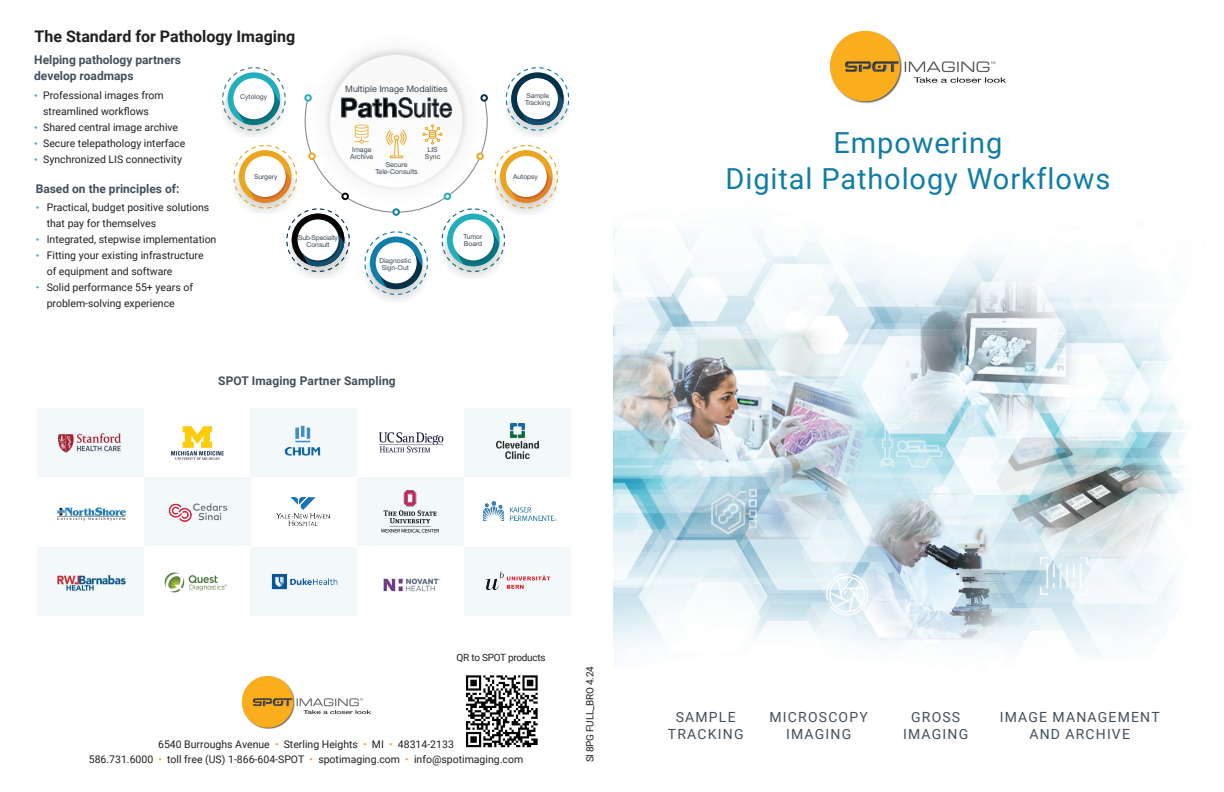
<style>
.page{position:relative;width:1224px;height:792px;background:#fff}
.page>*{position:absolute;margin:0;border:0;box-sizing:border-box;transform-origin:0 0}
.t1{font:29px/36px "Roboto";letter-spacing:.03em;color:#107da6;text-align:center}
.t2{font:26.5px "Helvetica Neue LT Std";color:#040503;scale:.9 1}
.t3{font:700 16px "Roboto";color:#231f20}
.t4{font:14px/16.8px "Roboto";letter-spacing:.085em;color:#42505c;text-align:center}
.t5{font:700 12px/16px "Roboto";color:#42505c}
.t6{font:10.5px/16px "Roboto";color:#231f20}
.t7{font:10px "Roboto";letter-spacing:-.025em;color:#231f20}
.t8{font:8.9px "Helvetica Neue LT Std";color:#3b4651}
.t9{font:7px/7.2px "Helvetica Neue LT Std";color:#3b4651;text-align:center}
.t10{font:6.8px/7.2px "Helvetica Neue LT Std";color:#3b4651}
.t11{font:6.8px/7.2px "Helvetica Neue LT Std";letter-spacing:-.025em;color:#3b4651;text-align:center}
.s1{font-weight:700;font-size:9.5px;color:#23adba}
.s2{color:#23adba}
.s3{font-weight:700}
.s4{color:#eda322}
</style>
<div class="page">
<img style="left:614px;top:228px;width:574px;height:429px">
<img style="left:830px;top:30px;width:176px;height:73px">
<img style="left:466px;top:675px;width:72px;height:73px">
<img style="left:312px;top:37px;width:169px;height:169px;border-radius:84px">
<img style="left:330px;top:55px;width:132px;height:132px;border-radius:66px">
<svg style="left:222px;top:67px;width:347px;height:228px"></svg>
<img style="left:241px;top:675px;width:130px;height:54px">
<img style="left:164px;top:572px;width:63px;height:21px">
<img style="left:171px;top:427px;width:53px;height:33px">
<img style="left:383px;top:578px;width:58px;height:14px">
<img style="left:379px;top:432px;width:65px;height:21px">
<svg style="left:464px;top:408px;width:106px;height:69px;fill:#f3f8fa"></svg>
<div style="left:251px;top:408px;width:106px;height:69px;background:#f3f8fa"></div>
<svg style="left:37px;top:408px;width:107px;height:69px;fill:#f3f8fa"></svg>
<svg style="left:357px;top:477px;width:107px;height:68px;fill:#f3f8fa"></svg>
<svg style="left:144px;top:477px;width:106px;height:68px;fill:#f3f8fa"></svg>
<div style="left:464px;top:547px;width:106px;height:68px;background:#f3f8fa"></div>
<div style="left:251px;top:547px;width:106px;height:68px;background:#f3f8fa"></div>
<svg style="left:37px;top:547px;width:107px;height:68px;fill:#f3f8fa"></svg>
<h3 class="t3" style="left:35px;top:25px;width:262px">The Standard for Pathology Imaging</h3>
<p class="t5" style="left:34px;top:51px;width:148px">Helping pathology partners develop roadmaps</p>
<p class="t6" style="left:34px;top:87px;width:131px;text-align:center"><span class="s1">•</span> Professional images from streamlined workflows</p>
<p class="t6" style="left:34px;top:119px;width:146px"><span class="s1">•</span> Shared central image archive</p>
<p class="t6" style="left:34px;top:135px;width:153px"><span class="s1">•</span> Secure telepathology interface</p>
<p class="t6" style="left:34px;top:151px;width:149px"><span class="s1">•</span> Synchronized LIS connectivity</p>
<p class="t5" style="left:36px;top:180px;width:145px">Based on the principles of:</p>
<p class="t6" style="left:47px;top:199px;width:164px;text-indent:-11px"><span class="s1">•</span> Practical, budget positive solutions that pay for themselves</p>
<p class="t6" style="left:36px;top:231px;width:182px"><span class="s1">•</span> Integrated, stepwise implementation</p>
<p class="t6" style="left:47px;top:247px;width:158px;text-indent:-11px"><span class="s1">•</span> Fitting your existing infrastructure of equipment and software</p>
<p class="t6" style="left:47px;top:279px;width:148px;text-indent:-11px"><span class="s2">•</span> Solid performance 55+ years of problem-solving experience</p>
<p class="t8" style="left:345px;top:83px;width:104px">Multiple Image Modalities</p>
<p class="t10" style="left:525px;top:91px;width:27px">Sample<br>Tracking</p>
<p class="t10" style="left:240px;top:93px;width:28px">Cytology</p>
<h2 class="t2" style="left:340px;top:92px;width:126px"><span class="s3">Path</span>Suite</h2>
<p class="t9" style="left:425px;top:146px;width:17px">LIS<br>Sync</p>
<p class="t9" style="left:350px;top:146px;width:25px;text-align:left">Image<br>Archive</p>
<p class="t9" style="left:375px;top:161px;width:44px">Secure<br>Tele-Consults</p>
<p class="t10" style="left:254px;top:173px;width:25px">Surgery</p>
<p class="t10" style="left:513px;top:173px;width:26px">Autopsy</p>
<p class="t10" style="left:464px;top:233px;width:20px">Tumor<br>Board</p>
<p class="t11" style="left:298px;top:234px;width:41px">Sub-Specialty<br>Consult</p>
<p class="t10" style="left:379px;top:257px;width:34px;text-align:center">Diagnostic<br>Sign-Out</p>
<p class="t5" style="left:218px;top:372px;width:179px">SPOT Imaging Partner Sampling</p>
<h1 class="t1" style="left:726px;top:123px;width:386px">Empowering<br>Digital Pathology Workflows</h1>
<p class="t7" style="left:457px;top:651px;width:90px">QR to SPOT products</p>
<p class="t6" style="left:89px;top:736px;width:436px;line-height:15px;text-align:center">6540 Burroughs Avenue <span class="s4">•</span> Sterling Heights <span class="s4">•</span> MI <span class="s4">•</span> 48314-2133<br>586.731.6000 <span class="s4">•</span> toll free (US) 1-866-604-SPOT <span class="s4">•</span> spotimaging.com <span class="s4">•</span> info@spotimaging.com</p>
<p class="t7" style="left:583px;top:762px;width:98px;rotate:-90deg">SI 8PG FULL_BRO 4.24</p>
<h3 class="t4" style="left:668px;top:708px;width:77px">SAMPLE<br>TRACKING</h3>
<h3 class="t4" style="left:770px;top:708px;width:100px">MICROSCOPY<br>IMAGING</h3>
<h3 class="t4" style="left:903px;top:708px;width:67px">GROSS<br>IMAGING</h3>
<h3 class="t4" style="left:1000px;top:708px;width:161px">IMAGE MANAGEMENT<br>AND ARCHIVE</h3>
</div>
